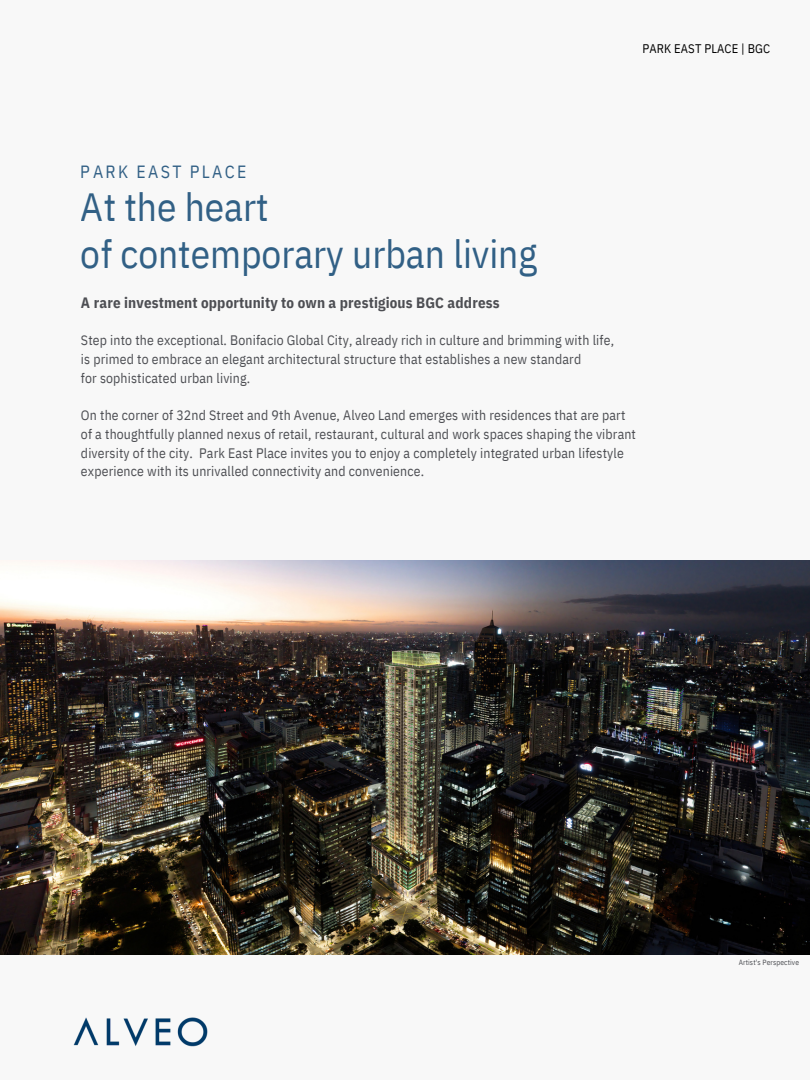
<style>
.page{position:relative;width:810px;height:1080px;background:#f8f8f8}
.page>*{position:absolute;margin:0;border:0;box-sizing:border-box;transform-origin:0 0}
.t1{font:39.25px/47.1px "IBM Plex Sans Cond";color:#003a69}
.t2{font:17.75px "IBM Plex Sans Cond";letter-spacing:.13em;color:#003a69}
.t3{font:700 15px "IBM Plex Sans Cond";letter-spacing:.01em;color:#4d4e53}
.t4{font:13.75px/18.8px "IBM Plex Sans Cond";letter-spacing:.01em;color:#4d4e53}
.t5{font:12.5px "IBM Plex Sans Cond";letter-spacing:.01em;color:#000}
.t6{font:7.5px "IBM Plex Sans Cond";letter-spacing:.01em;color:#4d4e53}
</style>
<div class="page">
<img style="left:0;top:561px;width:810px;height:394px">
<img style="left:73px;top:1017px;width:135px;height:30px">
<p class="t2" style="left:81px;top:160px;width:167px">PARK EAST PLACE</p>
<h1 class="t1" style="left:81px;top:183px;width:458px">At the heart<br>of contemporary urban living</h1>
<h1 class="t5" style="left:642px;top:40px;width:129px">PARK EAST PLACE | BGC</h1>
<p class="t3" style="left:81px;top:292px;width:420px">A rare investment opportunity to own a prestigious BGC address</p>
<p class="t4" style="left:81px;top:330px;width:535px">Step into the exceptional. Bonifacio Global City, already rich in culture and brimming with life, is primed to embrace an elegant architectural structure that establishes a new standard<br>for sophisticated urban living.</p>
<p class="t4" style="left:81px;top:405px;width:557px">On the corner of 32nd Street and 9th Avenue, Alveo Land emerges with residences that are part of a thoughtfully planned nexus of retail, restaurant, cultural and work spaces shaping the vibrant diversity of the city. Park East Place invites you to enjoy a completely integrated urban lifestyle experience with its unrivalled connectivity and convenience.</p>
<p class="t6" style="left:739px;top:957px;width:62px">Artist's Perspective</p>
</div>
